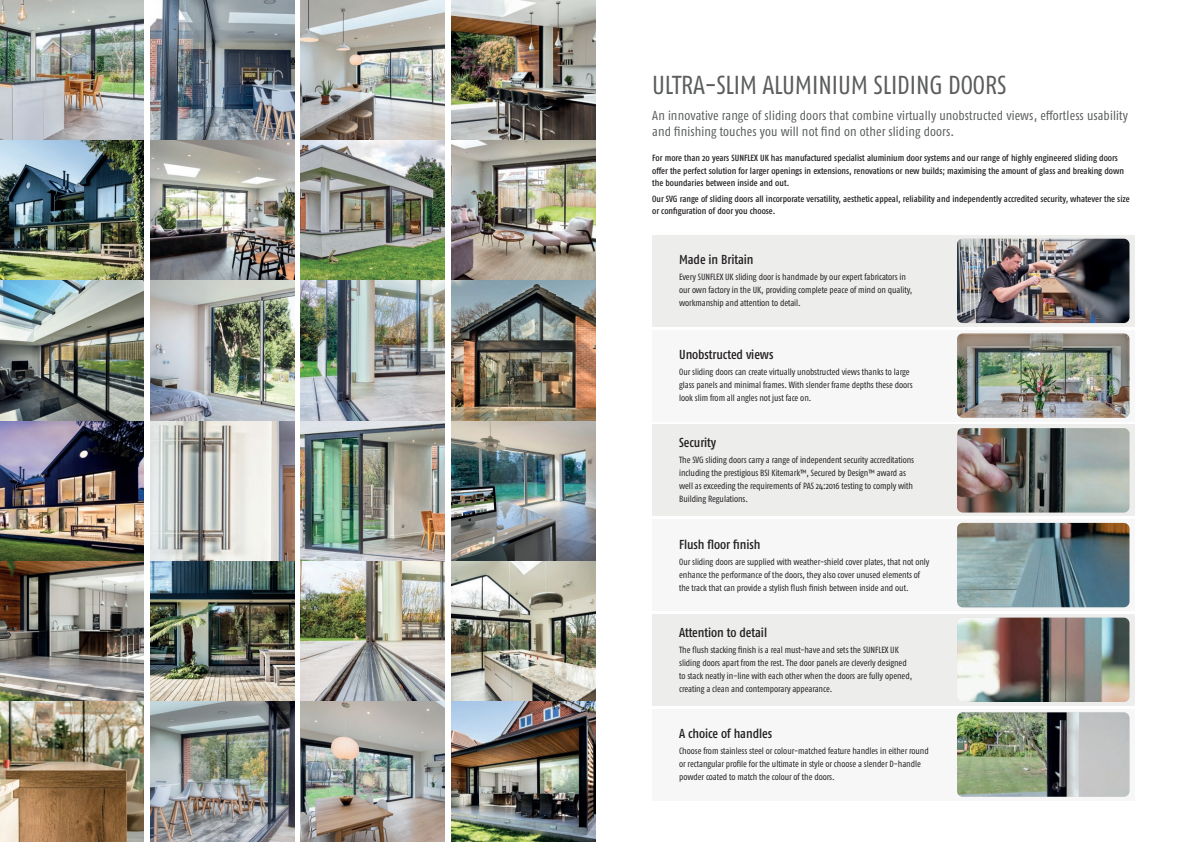
<style>
.page{position:relative;width:1191px;height:842px;background:#fff}
.page>*{position:absolute;margin:0;border:0;box-sizing:border-box;transform-origin:0 0}
.t1{font:condensed 26px "Fago Pro";letter-spacing:-.005em;color:#5b5d5d}
.t2{font:condensed 13px/16px "Fago Pro";letter-spacing:.01em;color:#5b5d5d}
.t3{font:500 condensed 13px "Fago Pro";letter-spacing:-.005em;color:#231f20}
.t4{font:condensed 9px/13px "Fago Pro";letter-spacing:-.005em;color:#231f20}
.t5{font:500 condensed 9px/12.6px "Fago Pro";color:#231f20}
</style>
<div class="page">
<img style="left:0;top:0;width:144px;height:140px">
<img style="left:150px;top:0;width:144px;height:140px">
<img style="left:300px;top:0;width:144px;height:140px">
<img style="left:452px;top:0;width:143px;height:140px">
<img style="left:0;top:140px;width:144px;height:141px">
<img style="left:150px;top:140px;width:144px;height:141px">
<img style="left:300px;top:140px;width:144px;height:141px">
<img style="left:452px;top:140px;width:143px;height:141px">
<img style="left:0;top:281px;width:144px;height:140px">
<img style="left:150px;top:281px;width:144px;height:140px">
<img style="left:300px;top:281px;width:144px;height:140px">
<img style="left:452px;top:281px;width:143px;height:140px">
<img style="left:0;top:421px;width:144px;height:140px">
<img style="left:0;top:561px;width:144px;height:141px">
<img style="left:0;top:702px;width:144px;height:140px">
<svg style="left:150px;top:421px;width:144px;height:140px;background:#c6c5c1"></svg>
<img style="left:150px;top:561px;width:144px;height:141px">
<img style="left:150px;top:702px;width:144px;height:140px">
<img style="left:300px;top:421px;width:144px;height:140px">
<img style="left:452px;top:421px;width:143px;height:140px">
<img style="left:300px;top:561px;width:144px;height:141px">
<img style="left:300px;top:702px;width:144px;height:140px">
<img style="left:452px;top:561px;width:143px;height:141px">
<img style="left:452px;top:702px;width:143px;height:140px">
<div style="left:652px;top:235px;width:482px;height:92px;background:#ededec"></div>
<div style="left:652px;top:330px;width:482px;height:91px;background:#f6f7f6"></div>
<div style="left:652px;top:424px;width:482px;height:92px;background:#ededec"></div>
<div style="left:652px;top:519px;width:482px;height:92px;background:#f6f7f6"></div>
<div style="left:652px;top:614px;width:482px;height:92px;background:#ededec"></div>
<div style="left:652px;top:708px;width:482px;height:92px;background:#f6f7f6"></div>
<img style="left:957px;top:239px;width:172px;height:84px">
<img style="left:957px;top:333px;width:172px;height:85px">
<img style="left:957px;top:428px;width:172px;height:84px">
<img style="left:957px;top:523px;width:172px;height:84px">
<img style="left:957px;top:618px;width:172px;height:84px">
<img style="left:957px;top:712px;width:172px;height:85px">
<p class="t1" style="left:652px;top:69px;width:356px">ULTRA-SLIM ALUMINIUM SLIDING DOORS</p>
<p class="t2" style="left:652px;top:107px;width:477px">An innovative range of sliding doors that combine virtually unobstructed views, effortless usability and finishing touches you will not find on other sliding doors.</p>
<p class="t5" style="left:652px;top:152px;width:473px">For more than 20 years SUNFLEX UK has manufactured specialist aluminium door systems and our range of highly engineered sliding doors offer the perfect solution for larger openings in extensions, renovations or new builds; maximising the amount of glass and breaking down the boundaries between inside and out.</p>
<p class="t5" style="left:652px;top:192px;width:479px">Our SVG range of sliding doors all incorporate versatility, aesthetic appeal, reliability and independently accredited security, whatever the size or configuration of door you choose.</p>
<p class="t3" style="left:679px;top:252px;width:76px">Made in Britain</p>
<p class="t4" style="left:679px;top:271px;width:235px">Every SUNFLEX UK sliding door is handmade by our expert fabricators in our own factory in the UK, providing complete peace of mind on quality, workmanship and attention to detail.</p>
<p class="t3" style="left:679px;top:347px;width:96px">Unobstructed views</p>
<p class="t4" style="left:679px;top:365px;width:235px">Our sliding doors can create virtually unobstructed views thanks to large glass panels and minimal frames. With slender frame depths these doors look slim from all angles not just face on.</p>
<p class="t3" style="left:679px;top:435px;width:39px">Security</p>
<p class="t4" style="left:679px;top:454px;width:236px">The SVG sliding doors carry a range of independent security accreditations including the prestigious BSI Kitemark™, Secured by Design™ award as well as exceeding the requirements of PAS 24:2016 testing to comply with Building Regulations.</p>
<p class="t3" style="left:679px;top:536px;width:83px">Flush floor finish</p>
<p class="t4" style="left:679px;top:555px;width:252px">Our sliding doors are supplied with weather-shield cover plates, that not only enhance the performance of the doors, they also cover unused elements of the track that can provide a stylish flush finish between inside and out.</p>
<p class="t3" style="left:679px;top:624px;width:89px">Attention to detail</p>
<p class="t4" style="left:679px;top:643px;width:234px">The flush stacking finish is a real must-have and sets the SUNFLEX UK sliding doors apart from the rest. The door panels are cleverly designed to stack neatly in-line with each other when the doors are fully opened, creating a clean and contemporary appearance.</p>
<p class="t3" style="left:679px;top:726px;width:94px">A choice of handles</p>
<p class="t4" style="left:679px;top:744px;width:251px">Choose from stainless steel or colour-matched feature handles in either round or rectangular profile for the ultimate in style or choose a slender D-handle powder coated to match the colour of the doors.</p>
</div>
